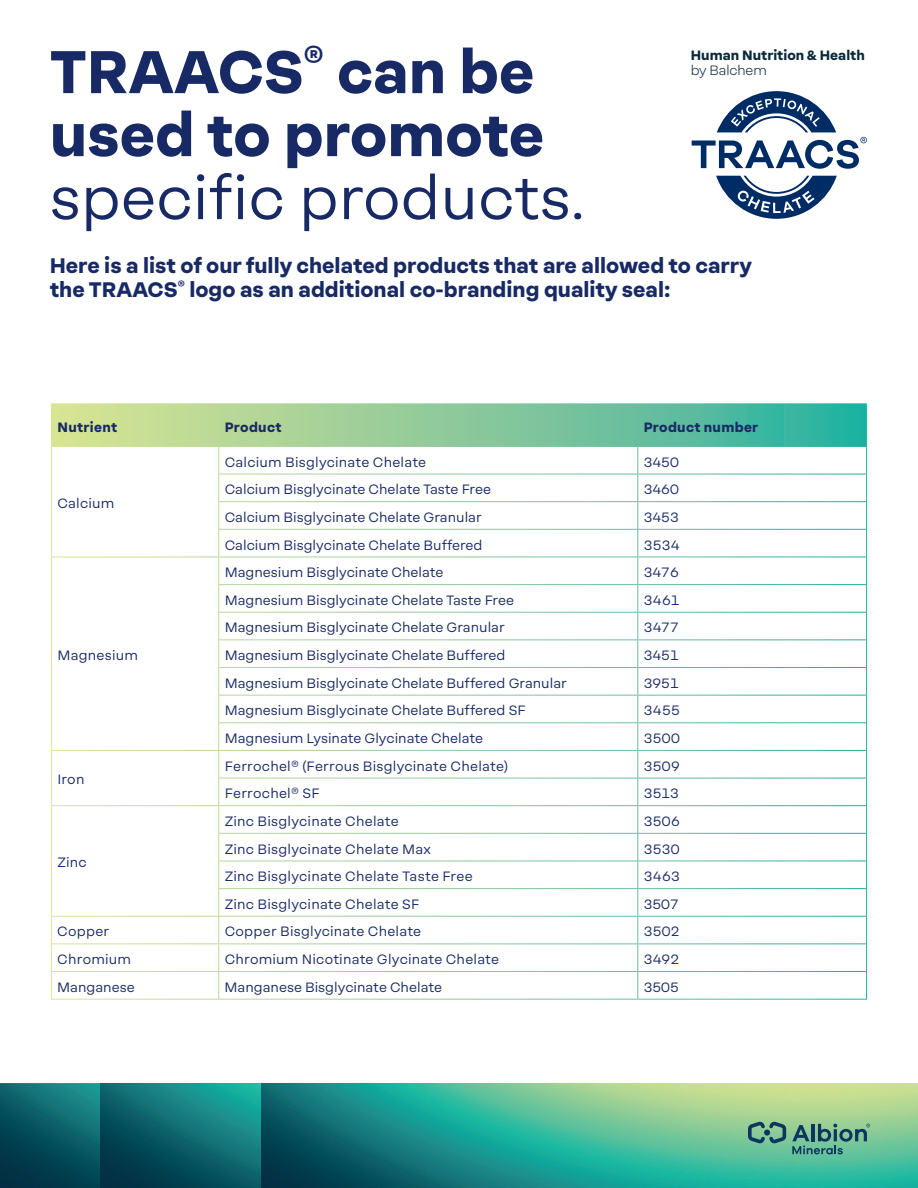
<style>
.page{position:relative;width:918px;height:1188px;background:#fff}
.page>*{position:absolute;margin:0;border:0;box-sizing:border-box;transform-origin:0 0}
.t1{font:800 60px/63px "RB Galano Neue";color:#182a65}
.t2{font:60px "RB Galano Neue";color:#182a65}
.t3{font:800 21px/24px "RB Galano Neue";color:#182a65}
.t4{font:13.5px "RB Galano Neue";color:#182a65}
.t5{font:800 13.5px "RB Galano Neue";letter-spacing:.025em;color:#182a65}
.t6{font:13.5px "RB Galano Neue";letter-spacing:.02em;color:#182a65}
.t7{font:800 13.5px "RB Galano Neue";letter-spacing:.005em;color:#09293c}
.t8{font:300 13.5px "RB Galano Neue";letter-spacing:-.005em;color:#09293c}
</style>
<div class="page">
<svg style="left:51px;top:404px;width:816px;height:595px"></svg>
<img style="left:0;top:1083px;width:100px;height:105px">
<img style="left:100px;top:1083px;width:161px;height:105px">
<img style="left:261px;top:1083px;width:657px;height:105px">
<svg style="left:792px;top:1124px;width:78px;height:30px;background:#5a9a85"></svg>
<svg style="left:748px;top:1121px;width:38px;height:22px"></svg>
<svg style="left:692px;top:91px;width:175px;height:78px"></svg>
<svg style="left:716px;top:176px;width:121px;height:43px"></svg>
<h1 class="t1" style="left:50px;top:39px;width:496px">TRAACS<sup>®</sup> can be used to promote</h1>
<h1 class="t2" style="left:50px;top:160px;width:536px">specific products.</h1>
<h2 class="t3" style="left:50px;top:253px;width:704px">Here is a list of our fully chelated products that are allowed to carry the TRAACS<sup>®</sup> logo as an additional co-branding quality seal:</h2>
<p class="t7" style="left:691px;top:47px;width:176px">Human Nutrition &amp; Health</p>
<p class="t8" style="left:691px;top:62px;width:78px">by Balchem</p>
<p class="t5" style="left:57px;top:418px;width:61px">Nutrient</p>
<p class="t5" style="left:225px;top:418px;width:58px">Product</p>
<p class="t5" style="left:644px;top:418px;width:116px">Product number</p>
<p class="t4" style="left:57px;top:495px;width:59px">Calcium</p>
<p class="t6" style="left:57px;top:647px;width:82px">Magnesium</p>
<p class="t4" style="left:57px;top:771px;width:29px">Iron</p>
<p class="t4" style="left:57px;top:854px;width:31px">Zinc</p>
<p class="t4" style="left:225px;top:453px;width:203px">Calcium Bisglycinate Chelate</p>
<p class="t4" style="left:644px;top:453px;width:37px">3450</p>
<p class="t4" style="left:225px;top:481px;width:268px">Calcium Bisglycinate Chelate Taste Free</p>
<p class="t4" style="left:644px;top:481px;width:37px">3460</p>
<p class="t4" style="left:225px;top:509px;width:259px">Calcium Bisglycinate Chelate Granular</p>
<p class="t4" style="left:644px;top:509px;width:37px">3453</p>
<p class="t4" style="left:225px;top:536px;width:259px">Calcium Bisglycinate Chelate Buffered</p>
<p class="t4" style="left:644px;top:536px;width:37px">3534</p>
<p class="t4" style="left:225px;top:564px;width:220px">Magnesium Bisglycinate Chelate</p>
<p class="t4" style="left:644px;top:564px;width:37px">3476</p>
<p class="t4" style="left:225px;top:591px;width:291px">Magnesium Bisglycinate Chelate Taste Free</p>
<p class="t4" style="left:644px;top:591px;width:37px">3461</p>
<p class="t4" style="left:225px;top:619px;width:282px">Magnesium Bisglycinate Chelate Granular</p>
<p class="t4" style="left:644px;top:619px;width:37px">3477</p>
<p class="t4" style="left:225px;top:647px;width:282px">Magnesium Bisglycinate Chelate Buffered</p>
<p class="t4" style="left:644px;top:647px;width:37px">3451</p>
<p class="t4" style="left:225px;top:674px;width:344px">Magnesium Bisglycinate Chelate Buffered Granular</p>
<p class="t4" style="left:644px;top:674px;width:37px">3951</p>
<p class="t4" style="left:225px;top:702px;width:302px">Magnesium Bisglycinate Chelate Buffered SF</p>
<p class="t4" style="left:644px;top:702px;width:38px">3455</p>
<p class="t4" style="left:225px;top:730px;width:260px">Magnesium Lysinate Glycinate Chelate</p>
<p class="t4" style="left:644px;top:730px;width:38px">3500</p>
<p class="t4" style="left:225px;top:757px;width:285px">Ferrochel® (Ferrous Bisglycinate Chelate)</p>
<p class="t4" style="left:644px;top:757px;width:38px">3509</p>
<p class="t6" style="left:225px;top:785px;width:96px">Ferrochel® SF</p>
<p class="t4" style="left:644px;top:785px;width:37px">3513</p>
<p class="t4" style="left:225px;top:813px;width:176px">Zinc Bisglycinate Chelate</p>
<p class="t4" style="left:644px;top:813px;width:38px">3506</p>
<p class="t4" style="left:225px;top:840px;width:208px">Zinc Bisglycinate Chelate Max</p>
<p class="t4" style="left:644px;top:840px;width:37px">3530</p>
<p class="t4" style="left:225px;top:868px;width:250px">Zinc Bisglycinate Chelate Taste Free</p>
<p class="t4" style="left:644px;top:868px;width:38px">3463</p>
<p class="t4" style="left:225px;top:895px;width:196px">Zinc Bisglycinate Chelate SF</p>
<p class="t4" style="left:644px;top:895px;width:37px">3507</p>
<p class="t4" style="left:57px;top:923px;width:54px">Copper</p>
<p class="t4" style="left:225px;top:923px;width:198px">Copper Bisglycinate Chelate</p>
<p class="t4" style="left:644px;top:923px;width:38px">3502</p>
<p class="t4" style="left:57px;top:951px;width:75px">Chromium</p>
<p class="t4" style="left:225px;top:951px;width:276px">Chromium Nicotinate Glycinate Chelate</p>
<p class="t4" style="left:644px;top:951px;width:37px">3492</p>
<p class="t4" style="left:57px;top:978px;width:79px">Manganese</p>
<p class="t4" style="left:225px;top:978px;width:219px">Manganese Bisglycinate Chelate</p>
<p class="t4" style="left:644px;top:978px;width:37px">3505</p>
</div>
